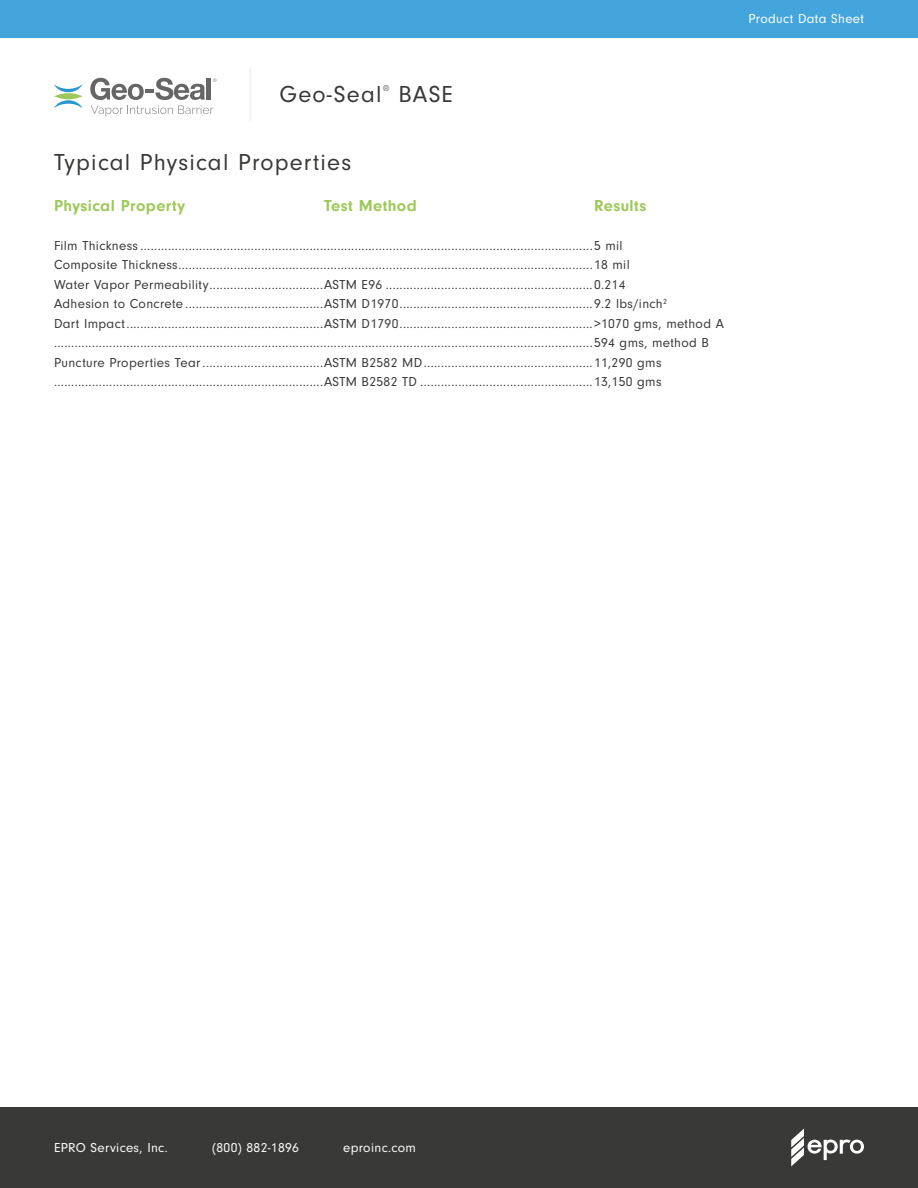
<style>
.page{position:relative;width:918px;height:1188px;background:#fff}
.page>*{position:absolute;margin:0;border:0;box-sizing:border-box;transform-origin:0 0}
.t1{font:24px "Neuzeit Gro";letter-spacing:.05em;color:#393938}
.t2{font:700 16.5px "Neuzeit Gro";letter-spacing:.025em;color:#9ec859}
.t3{font:13.5px "Neuzeit Gro";letter-spacing:.025em;color:#393938}
.t4{font:13.5px "Neuzeit Gro";letter-spacing:.025em;color:#fff}
.t5{font:8.7px "Neuzeit Gro";color:#393938}
</style>
<div class="page">
<div style="left:0;top:0;width:918px;height:38px;background:#44a5dc"></div>
<div style="left:0;top:1107px;width:918px;height:81px;background:#393938"></div>
<svg style="left:791px;top:1129px;width:73px;height:37px"></svg>
<hr style="left:249px;top:67px;width:2px;height:54px;background:#eff0f0">
<svg style="left:54px;top:84px;width:28px;height:8px"></svg>
<svg style="left:54px;top:100px;width:28px;height:8px"></svg>
<svg style="left:54px;top:93px;width:29px;height:6px"></svg>
<svg style="left:90px;top:78px;width:126px;height:38px"></svg>
<h1 class="t1" style="left:279px;top:82px;width:104px">Geo-Seal</h1>
<p class="t5" style="left:383px;top:84px;width:8px">®</p>
<h1 class="t1" style="left:399px;top:82px;width:56px">BASE</h1>
<p class="t1" style="left:54px;top:149px;width:299px">Typical Physical Properties</p>
<p class="t2" style="left:54px;top:196px;width:133px">Physical Property</p>
<p class="t2" style="left:324px;top:196px;width:94px">Test Method</p>
<p class="t2" style="left:594px;top:196px;width:54px">Results</p>
<p class="t3" style="left:54px;top:238px;width:570px">Film Thickness ...................................................................................................................................5 mil</p>
<p class="t3" style="left:54px;top:258px;width:577px">Composite Thickness........................................................................................................................18 mil</p>
<p class="t3" style="left:54px;top:277px;width:573px">Water Vapor Permeability.................................ASTM E96 ............................................................0.214</p>
<p class="t3" style="left:54px;top:297px;width:615px">Adhesion to Concrete ........................................ASTM D1970........................................................9.2 lbs/inch<sup>2</sup></p>
<p class="t3" style="left:54px;top:316px;width:672px">Dart Impact.........................................................ASTM D1790........................................................&gt;1070 gms, method A</p>
<p class="t3" style="left:54px;top:336px;width:657px">............................................................................................................................................................594 gms, method B</p>
<p class="t3" style="left:54px;top:355px;width:609px">Puncture Properties Tear...................................ASTM B2582 MD.................................................11,290 gms</p>
<p class="t3" style="left:54px;top:375px;width:609px">..............................................................................ASTM B2582 TD ..................................................13,150 gms</p>
<p class="t4" style="left:748px;top:11px;width:117px">Product Data Sheet</p>
<p class="t4" style="left:54px;top:1140px;width:115px">EPRO Services, Inc.</p>
<p class="t4" style="left:212px;top:1140px;width:88px">(800) 882-1896</p>
<p class="t4" style="left:343px;top:1140px;width:74px">eproinc.com</p>
</div>
